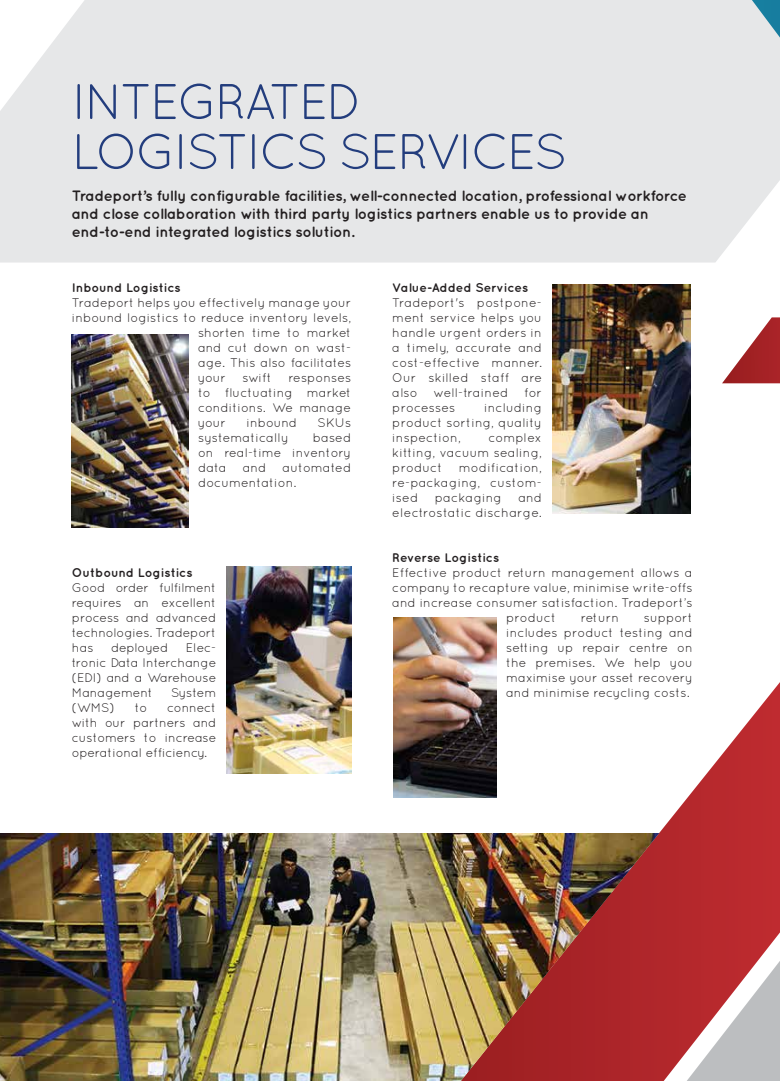
<style>
.page{position:relative;width:780px;height:1081px;background:#fff}
.page>*{position:absolute;margin:0;border:0;box-sizing:border-box;transform-origin:0 0}
.t1{font:50px/50px "Quicksand";letter-spacing:-.05em;color:#233d7d}
.t2{font:700 15px/18px "Quicksand";letter-spacing:-.025em;color:#231f20}
.t3{font:12.5px/15px "Quicksand";letter-spacing:.005em;color:#231f20;text-align:justify}
.t4{font:700 12.5px "Quicksand";color:#231f20}
</style>
<div class="page">
<div style="left:0;top:0;width:622px;height:262px;background:#e6e7e8"></div>
<svg style="left:421px;top:258px;width:359px;height:575px"></svg>
<svg style="left:622px;top:0;width:158px;height:495px"></svg>
<img style="left:0;top:833px;width:780px;height:248px">
<svg style="left:686px;top:960px;width:94px;height:121px"></svg>
<svg style="left:722px;top:212px;width:58px;height:277px"></svg>
<img style="left:226px;top:566px;width:125px;height:208px">
<img style="left:72px;top:335px;width:116px;height:192px">
<img style="left:552px;top:284px;width:138px;height:229px">
<img style="left:393px;top:617px;width:103px;height:180px">
<h1 class="t1" style="left:72px;top:76px;width:497px">INTEGRATED<br>LOGISTICS SERVICES</h1>
<p class="t2" style="left:72px;top:186px;width:616px">Tradeport’s fully configurable facilities, well-connected location, professional workforce and close collaboration with third party logistics partners enable us to provide an end-to-end integrated logistics solution.</p>
<p class="t4" style="left:72px;top:280px;width:110px">Inbound Logistics</p>
<p class="t3" style="left:72px;top:295px;width:281px">Tradeport helps you effectively manage your</p>
<p class="t3" style="left:72px;top:310px;width:281px">inbound logistics to reduce inventory levels,</p>
<p class="t3" style="left:198px;top:325px;width:155px">shorten time to market</p>
<p class="t3" style="left:198px;top:340px;width:155px">and cut down on wast-</p>
<p class="t3" style="left:198px;top:355px;width:155px">age. This also facilitates</p>
<p class="t3" style="left:198px;top:370px;width:29px">your</p>
<p class="t3" style="left:242px;top:370px;width:31px">swift</p>
<p class="t3" style="left:198px;top:370px;width:155px;text-indent:90px">responses to fluctuating market conditions. We manage your</p>
<p class="t3" style="left:246px;top:415px;width:52px">inbound</p>
<p class="t3" style="left:317px;top:415px;width:35px">SKUs</p>
<p class="t3" style="left:198px;top:430px;width:92px">systematically</p>
<p class="t3" style="left:198px;top:430px;width:155px;text-indent:115px">based on real-time inventory data</p>
<p class="t3" style="left:198px;top:460px;width:155px;text-indent:85px">automated documentation.</p>
<p class="t3" style="left:243px;top:460px;width:25px">and</p>
<p class="t4" style="left:72px;top:565px;width:122px">Outbound Logistics</p>
<p class="t3" style="left:72px;top:580px;width:146px">Good order fulfilment requires an excellent process and advanced technologies. Tradeport has</p>
<p class="t3" style="left:72px;top:640px;width:146px;text-indent:114px">Elec&shy;tronic Data Interchange (EDI) and a Warehouse Management</p>
<p class="t3" style="left:111px;top:640px;width:59px">deployed</p>
<p class="t3" style="left:171px;top:685px;width:47px">System</p>
<p class="t3" style="left:72px;top:700px;width:44px">(WMS)</p>
<p class="t3" style="left:135px;top:700px;width:14px">to</p>
<p class="t3" style="left:72px;top:700px;width:146px;text-indent:95px">connect with our partners and customers to increase operational efficiency.</p>
<p class="t4" style="left:392px;top:280px;width:137px">Value-Added Services</p>
<p class="t3" style="left:392px;top:295px;width:151px">Tradeport's postpone&shy;ment service helps you handle urgent orders in a timely, accurate and cost-effective manner.<br>Our skilled staff are also</p>
<p class="t3" style="left:433px;top:385px;width:76px">well-trained</p>
<p class="t3" style="left:524px;top:385px;width:19px">for</p>
<p class="t3" style="left:392px;top:400px;width:64px">processes</p>
<p class="t3" style="left:392px;top:400px;width:151px;text-indent:92px">including product sorting, quality inspection,</p>
<p class="t3" style="left:392px;top:430px;width:151px;text-indent:96px">complex kitting, vacuum sealing, product</p>
<p class="t3" style="left:392px;top:460px;width:151px;text-indent:67px">modification, re-packaging, custom&shy;ised</p>
<p class="t3" style="left:392px;top:490px;width:151px;text-align:right">and<br>electrostatic discharge.</p>
<p class="t4" style="left:392px;top:550px;width:108px">Reverse Logistics</p>
<p class="t3" style="left:392px;top:565px;width:302px">Effective product return management allows a</p>
<p class="t3" style="left:392px;top:580px;width:302px">company to recapture value, minimise write-offs</p>
<p class="t3" style="left:392px;top:595px;width:302px">and increase consumer satisfaction. Tradeport’s</p>
<p class="t3" style="left:506px;top:610px;width:51px">product</p>
<p class="t3" style="left:581px;top:610px;width:40px">return</p>
<p class="t3" style="left:435px;top:490px;width:69px">packaging</p>
<p class="t3" style="left:506px;top:610px;width:188px;text-indent:138px">support includes product testing and setting up repair centre on the premises. We help you maximise your asset recovery and minimise recycling costs.</p>
</div>
